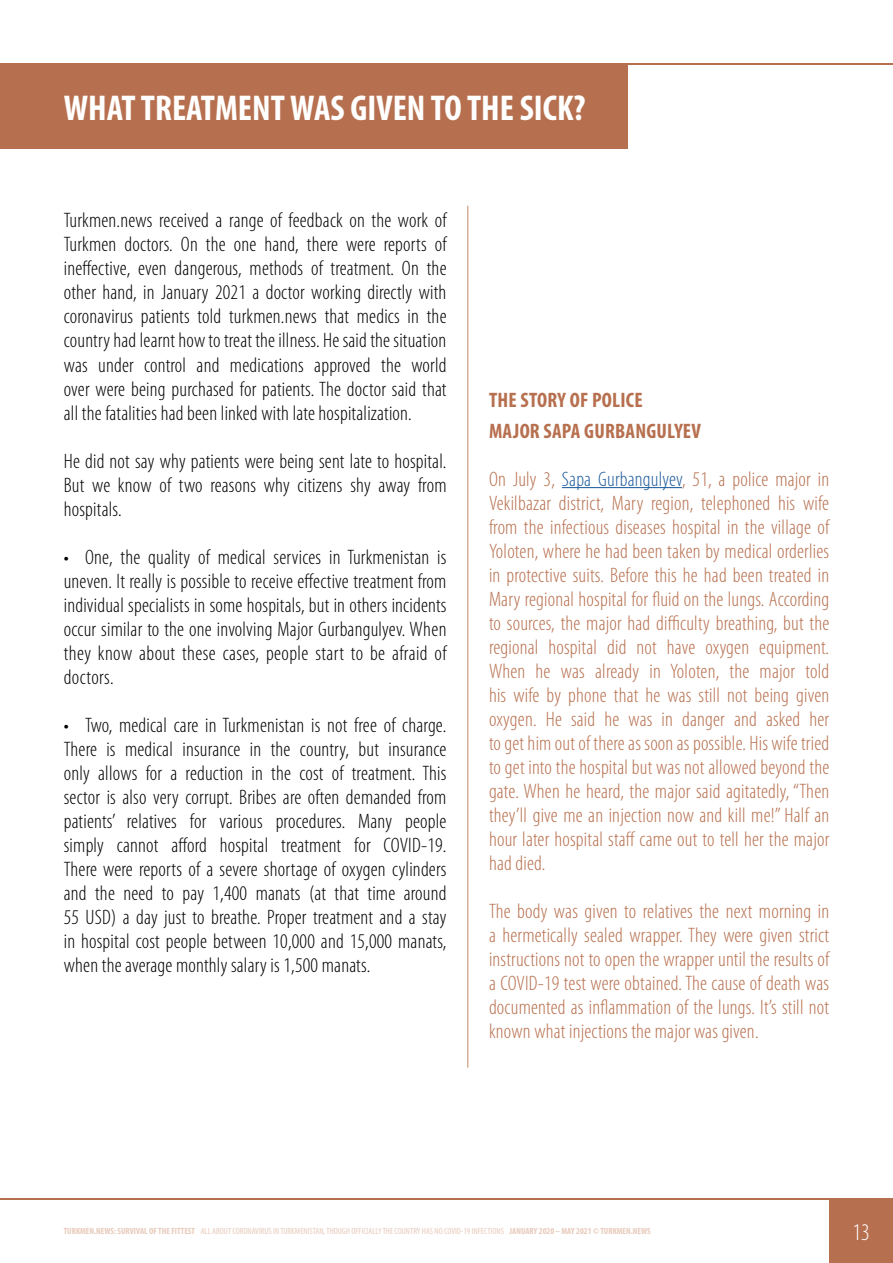
<style>
.page{position:relative;width:893px;height:1263px;background:#fff}
.page>*{position:absolute;margin:0;border:0;box-sizing:border-box;transform-origin:0 0}
.t1{font:700 condensed 36px "Myriad Pro";color:#fff}
.t2{font:300 condensed 24px "Myriad Pro";color:#fff}
.t3{font:300 condensed 21px/24px "Myriad Pro";letter-spacing:.01em;color:#000;text-align:justify}
.t4{font:300 condensed 21px/24px "Myriad Pro";letter-spacing:.01em;color:#b7704f;text-align:justify}
.t5{font:700 condensed 21px/30px "Myriad Pro";letter-spacing:.01em;color:#b7704f}
.t6{font:condensed 9px "Myriad Pro";color:#e8caba}
.s1{color:#215e9e}
.s2{font-weight:700}
</style>
<div class="page">
<hr style="left:0;top:1198px;width:893px;height:1px;background:#b7704f">
<div style="left:829px;top:1198px;width:64px;height:65px;background:#b7704f"></div>
<hr style="left:0;top:64px;width:893px;height:1px;background:#b7704f">
<div style="left:0;top:64px;width:627px;height:85px;background:#b7704f"></div>
<hr style="left:467px;top:206px;width:1px;height:861px;background:#daae97">
<hr style="left:562px;top:487px;width:120px;height:1px;background:#215e9e">
<h1 class="t1" style="left:64px;top:85px;width:523px">WHAT TREATMENT WAS GIVEN TO THE SICK?</h1>
<p class="t3" style="left:64px;top:209px;width:384px">Turkmen.news received a range of feedback on the work of Turkmen doctors. On the one hand, there were reports of ineffective, even dangerous, methods of treatment. On the other hand, in January 2021 a doctor working directly with coronavirus patients told turkmen.news that medics in the country had learnt how to treat the illness. He said the situation was under control and medications approved the world over were being purchased for patients. The doctor said that all the fatalities had been linked with late hospitalization.</p>
<p class="t3" style="left:64px;top:449px;width:384px">He did not say why patients were being sent late to hospital.<br>But we know of two reasons why citizens shy away from hospitals.</p>
<p class="t3" style="left:64px;top:545px;width:384px">• One, the quality of medical services in Turkmenistan is uneven. It really is possible to receive effective treatment from individual specialists in some hospitals, but in others incidents occur similar to the one involving Major Gurbangulyev. When they know about these cases, people start to be afraid of doctors.</p>
<p class="t3" style="left:64px;top:713px;width:384px">• Two, medical care in Turkmenistan is not free of charge.<br>There is medical insurance in the country, but insurance only allows for a reduction in the cost of treatment. This sector is also very corrupt. Bribes are often demanded from patients’ relatives for various procedures. Many people simply cannot afford hospital treatment for COVID-19.<br>There were reports of a severe shortage of oxygen cylinders and the need to pay 1,400 manats (at that time around 55 USD) a day just to breathe. Proper treatment and a stay in hospital cost people between 10,000 and 15,000 manats, when the average monthly salary is 1,500 manats.</p>
<p class="t5" style="left:489px;top:385px;width:213px">THE STORY OF POLICE<br>MAJOR SAPA GURBANGULYEV</p>
<p class="t4" style="left:489px;top:467px;width:342px">On July 3, <span class="s1">Sapa Gurbangulyev</span>, 51, a police major in Vekilbazar district, Mary region, telephoned his wife from the infectious diseases hospital in the village of Yoloten, where he had been taken by medical orderlies in protective suits. Before this he had been treated in Mary regional hospital for fluid on the lungs. According to sources, the major had difficulty breathing, but the regional hospital did not have oxygen equipment.<br>When he was already in Yoloten, the major told his wife by phone that he was still not being given oxygen. He said he was in danger and asked her to get him out of there as soon as possible. His wife tried to get into the hospital but was not allowed beyond the gate. When he heard, the major said agitatedly, “Then they’ll give me an injection now and kill me!” Half an hour later hospital staff came out to tell her the major had died.</p>
<p class="t4" style="left:489px;top:899px;width:342px">The body was given to relatives the next morning in a hermetically sealed wrapper. They were given strict instructions not to open the wrapper until the results of a COVID-19 test were obtained. The cause of death was documented as inflammation of the lungs. It’s still not known what injections the major was given.</p>
<p class="t6" style="left:64px;top:1226px;width:588px"><span class="s2">TURKMEN.NEWS: SURVIVAL OF THE FITTEST</span> ALL ABOUT CORONAVIRUS IN TURKMENISTAN, THOUGH OFFICIALLY THE COUNTRY HAS NO COVID-19 INFECTIONS <span class="s2">JANUARY 2020 – MAY 2021 © TURKMEN.NEWS</span></p>
<p class="t2" style="left:852px;top:1219px;width:19px">13</p>
</div>
